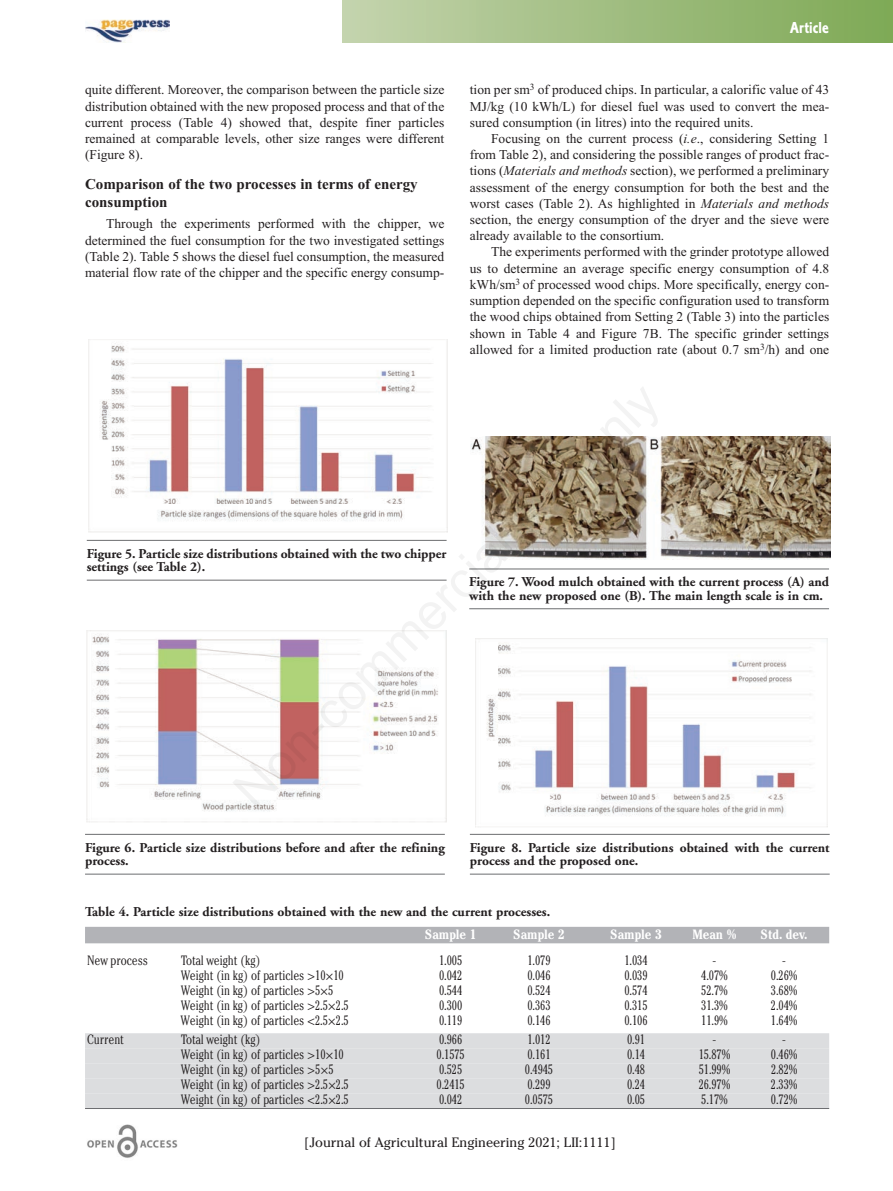
<style>
.page{position:relative;width:893px;height:1191px;background:#fff}
.page>*{position:absolute;margin:0;border:0;box-sizing:border-box;transform-origin:0 0}
.t1{font:16.5px "Corinthian Bold Condensed Plain";color:#fff}
.t2{font:700 15px/18px "Times New Roman";color:#231f20}
.t3{font:13.5px/16.2px "Times New Roman";color:#231f20;text-align:justify}
.t4{font:300 condensed 13.5px "Cheltenham";letter-spacing:-.01em;color:#231f20}
.t5{font:700 13.5px/13.5px "Adobe Garamond";color:#231f20}
.t6{font:13.5px "Cheltenham";color:#231f20}
.t7{font:700 condensed 13.5px "Cheltenham";letter-spacing:-.01em;color:#fff}
.s1{font-style:italic}
</style>
<div class="page">
<img style="left:87px;top:1124px;width:91px;height:34px">
<img style="left:85px;top:19px;width:84px;height:24px">
<div style="left:342px;top:0;width:551px;height:43px;background:linear-gradient(to right,#c3d3ad,#7ea955)"></div>
<div style="left:85px;top:926px;width:744px;height:17px;background:#b2b3b7"></div>
<div style="left:85px;top:1033px;width:744px;height:15px;background:#dcdddf"></div>
<div style="left:85px;top:1048px;width:744px;height:15px;background:#dcdddf"></div>
<div style="left:85px;top:1063px;width:744px;height:15px;background:#dcdddf"></div>
<div style="left:85px;top:1078px;width:744px;height:15px;background:#dcdddf"></div>
<div style="left:85px;top:1093px;width:744px;height:15px;background:#dcdddf"></div>
<hr style="left:85px;top:1108px;width:744px;height:1px;background:#6c6d70">
<hr style="left:87px;top:540px;width:360px;height:1px;background:#6c6d70">
<hr style="left:87px;top:580px;width:360px;height:1px;background:#6c6d70">
<img style="left:88px;top:340px;width:360px;height:192px">
<hr style="left:85px;top:834px;width:360px;height:1px;background:#6c6d70">
<hr style="left:85px;top:873px;width:360px;height:1px;background:#6c6d70">
<img style="left:86px;top:630px;width:360px;height:192px">
<hr style="left:469px;top:568px;width:360px;height:1px;background:#6c6d70">
<hr style="left:469px;top:608px;width:360px;height:1px;background:#6c6d70">
<img style="left:470px;top:437px;width:360px;height:122px">
<hr style="left:470px;top:834px;width:360px;height:1px;background:#6c6d70">
<hr style="left:470px;top:873px;width:360px;height:1px;background:#6c6d70">
<img style="left:475px;top:639px;width:352px;height:188px">
<p class="t3" style="left:85px;top:82px;width:361px">quite different. Moreover, the comparison between the particle size distribution obtained with the new proposed process and that of the current process (Table 4) showed that, despite finer particles remained at comparable levels, other size ranges were different (Figure 8).</p>
<p class="t2" style="left:85px;top:175px;width:334px">Comparison of the two processes in terms of energy consumption</p>
<p class="t3" style="left:85px;top:216px;width:361px;text-indent:21px">Through the experiments performed with the chipper, we determined the fuel consumption for the two investigated settings (Table 2). Table 5 shows the diesel fuel consumption, the measured material flow rate of the chipper and the specific energy consump-</p>
<p class="t1" style="left:790px;top:22px;width:40px">Article</p>
<p class="t3" style="left:470px;top:82px;width:361px">tion per sm<sup>3</sup> of produced chips. In particular, a calorific value of 43<br>MJ/kg (10 kWh/L) for diesel fuel was used to convert the mea&shy;sured consumption (in litres) into the required units.</p>
<p class="t3" style="left:470px;top:130px;width:361px;text-indent:21px">Focusing on the current process (<span class="s1">i.e</span>., considering Setting 1 from Table 2), and considering the possible ranges of product frac&shy;tions (<span class="s1">Materials and methods</span> section), we performed a preliminary assessment of the energy consumption for both the best and the worst cases (Table 2). As highlighted in <span class="s1">Materials and methods </span>section, the energy consumption of the dryer and the sieve were already available to the consortium.</p>
<p class="t3" style="left:470px;top:244px;width:361px;text-indent:21px">The experiments performed with the grinder prototype allowed us to determine an average specific energy consumption of 4.8 kWh/sm<sup>3</sup> of processed wood chips. More specifically, energy con&shy;sumption depended on the specific configuration used to transform the wood chips obtained from Setting 2 (Table 3) into the particles shown in Table 4 and Figure 7B. The specific grinder settings allowed for a limited production rate (about 0.7 sm<sup>3</sup>/h) and one</p>
<p class="t5" style="left:87px;top:548px;width:361px">Figure 5. Particle size distributions obtained with the two chipper settings (see Table 2).</p>
<p class="t5" style="left:469px;top:576px;width:361px">Figure 7. Wood mulch obtained with the current process (A) and with the new proposed one (B). The main length scale is in cm.</p>
<p class="t5" style="left:85px;top:842px;width:361px">Figure 6. Particle size distributions before and after the refining process.</p>
<p class="t5" style="left:470px;top:842px;width:361px">Figure 8. Particle size distributions obtained with the current process and the proposed one.</p>
<p class="t5" style="left:85px;top:905px;width:467px">Table 4. Particle size distributions obtained with the new and the current processes.</p>
<p class="t7" style="left:425px;top:929px;width:53px">Sample 1</p>
<p class="t7" style="left:513px;top:929px;width:53px">Sample 2</p>
<p class="t7" style="left:610px;top:929px;width:53px">Sample 3</p>
<p class="t7" style="left:692px;top:929px;width:46px">Mean %</p>
<p class="t7" style="left:761px;top:929px;width:48px">Std. dev.</p>
<p class="t4" style="left:87px;top:955px;width:63px">New process</p>
<p class="t4" style="left:181px;top:955px;width:81px">Total weight (kg)</p>
<p class="t4" style="left:439px;top:955px;width:25px">1.005</p>
<p class="t4" style="left:527px;top:955px;width:25px">1.079</p>
<p class="t4" style="left:624px;top:955px;width:25px">1.034</p>
<p class="t4" style="left:712px;top:955px;width:5px">-</p>
<p class="t4" style="left:782px;top:955px;width:5px">-</p>
<p class="t4" style="left:181px;top:970px;width:164px">Weight (in kg) of particles &gt;10×10</p>
<p class="t4" style="left:439px;top:970px;width:25px">0.042</p>
<p class="t4" style="left:527px;top:970px;width:25px">0.046</p>
<p class="t4" style="left:624px;top:970px;width:25px">0.039</p>
<p class="t4" style="left:701px;top:970px;width:28px">4.07%</p>
<p class="t4" style="left:771px;top:970px;width:28px">0.26%</p>
<p class="t4" style="left:181px;top:985px;width:154px">Weight (in kg) of particles &gt;5×5</p>
<p class="t4" style="left:439px;top:985px;width:25px">0.544</p>
<p class="t4" style="left:527px;top:985px;width:25px">0.524</p>
<p class="t4" style="left:624px;top:985px;width:25px">0.574</p>
<p class="t4" style="left:701px;top:985px;width:28px">52.7%</p>
<p class="t4" style="left:771px;top:985px;width:28px">3.68%</p>
<p class="t4" style="left:181px;top:1000px;width:169px">Weight (in kg) of particles &gt;2.5×2.5</p>
<p class="t4" style="left:439px;top:1000px;width:25px">0.300</p>
<p class="t4" style="left:527px;top:1000px;width:25px">0.363</p>
<p class="t4" style="left:624px;top:1000px;width:25px">0.315</p>
<p class="t4" style="left:701px;top:1000px;width:28px">31.3%</p>
<p class="t4" style="left:771px;top:1000px;width:28px">2.04%</p>
<p class="t4" style="left:181px;top:1015px;width:169px">Weight (in kg) of particles &lt;2.5×2.5</p>
<p class="t4" style="left:439px;top:1015px;width:25px">0.119</p>
<p class="t4" style="left:527px;top:1015px;width:25px">0.146</p>
<p class="t4" style="left:624px;top:1015px;width:25px">0.106</p>
<p class="t4" style="left:701px;top:1015px;width:28px">11.9%</p>
<p class="t4" style="left:771px;top:1015px;width:28px">1.64%</p>
<p class="t4" style="left:87px;top:1034px;width:38px">Current</p>
<p class="t4" style="left:181px;top:1034px;width:81px">Total weight (kg)</p>
<p class="t4" style="left:439px;top:1034px;width:25px">0.966</p>
<p class="t4" style="left:527px;top:1034px;width:25px">1.012</p>
<p class="t4" style="left:627px;top:1034px;width:20px">0.91</p>
<p class="t4" style="left:712px;top:1034px;width:5px">-</p>
<p class="t4" style="left:782px;top:1034px;width:5px">-</p>
<p class="t4" style="left:181px;top:1049px;width:164px">Weight (in kg) of particles &gt;10×10</p>
<p class="t4" style="left:437px;top:1049px;width:30px">0.1575</p>
<p class="t4" style="left:527px;top:1049px;width:25px">0.161</p>
<p class="t4" style="left:627px;top:1049px;width:20px">0.14</p>
<p class="t4" style="left:699px;top:1049px;width:33px">15.87%</p>
<p class="t4" style="left:771px;top:1049px;width:28px">0.46%</p>
<p class="t4" style="left:181px;top:1064px;width:154px">Weight (in kg) of particles &gt;5×5</p>
<p class="t4" style="left:439px;top:1064px;width:25px">0.525</p>
<p class="t4" style="left:525px;top:1064px;width:30px">0.4945</p>
<p class="t4" style="left:627px;top:1064px;width:20px">0.48</p>
<p class="t4" style="left:699px;top:1064px;width:33px">51.99%</p>
<p class="t4" style="left:771px;top:1064px;width:28px">2.82%</p>
<p class="t4" style="left:181px;top:1079px;width:169px">Weight (in kg) of particles &gt;2.5×2.5</p>
<p class="t4" style="left:437px;top:1079px;width:30px">0.2415</p>
<p class="t4" style="left:527px;top:1079px;width:25px">0.299</p>
<p class="t4" style="left:627px;top:1079px;width:20px">0.24</p>
<p class="t4" style="left:699px;top:1079px;width:33px">26.97%</p>
<p class="t4" style="left:771px;top:1079px;width:28px">2.33%</p>
<p class="t4" style="left:181px;top:1094px;width:169px">Weight (in kg) of particles &lt;2.5×2.5</p>
<p class="t4" style="left:439px;top:1094px;width:25px">0.042</p>
<p class="t4" style="left:525px;top:1094px;width:30px">0.0575</p>
<p class="t4" style="left:627px;top:1094px;width:20px">0.05</p>
<p class="t4" style="left:701px;top:1094px;width:28px">5.17%</p>
<p class="t4" style="left:771px;top:1094px;width:28px">0.72%</p>
<p class="t6" style="left:304px;top:1134px;width:313px">[Journal of Agricultural Engineering 2021; LII:1111]</p>
</div>
